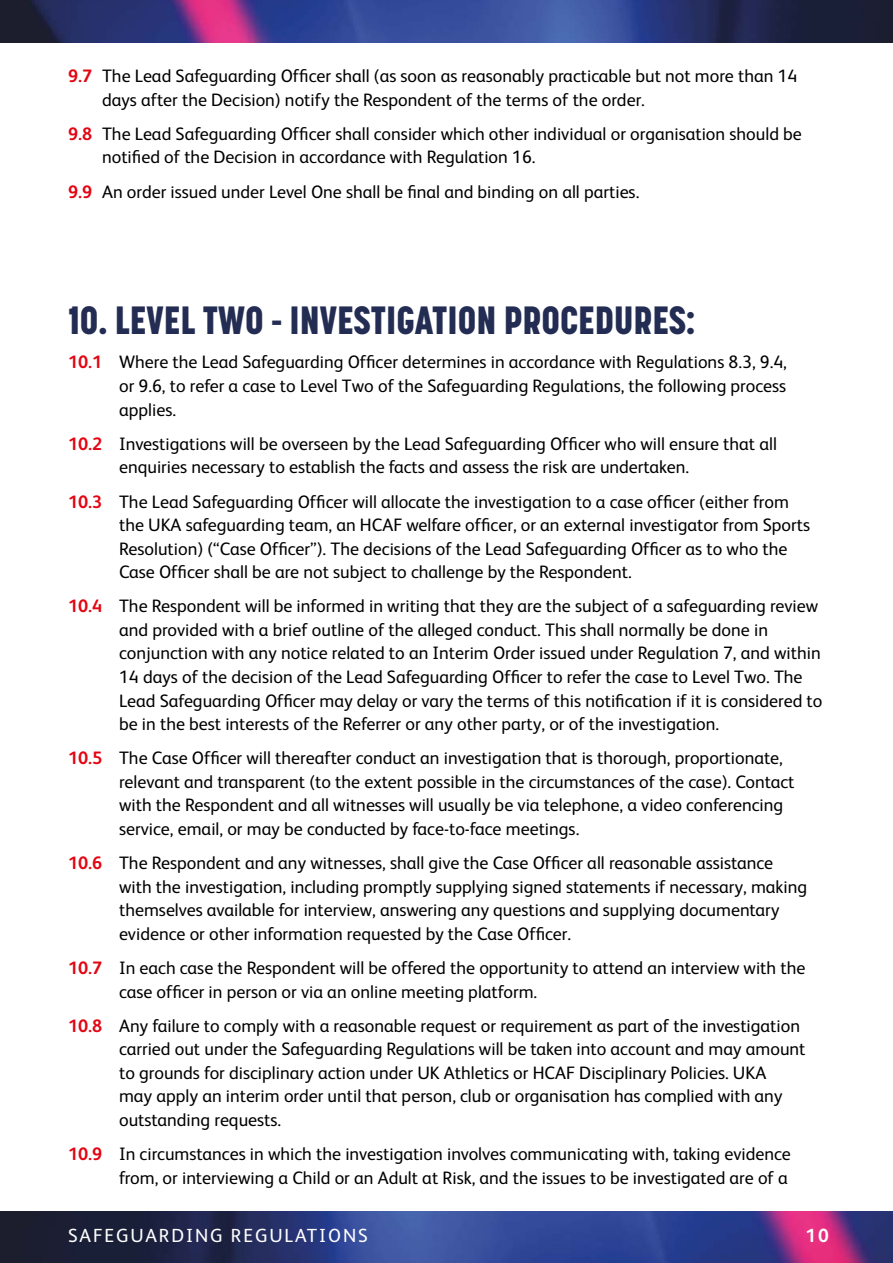
<style>
.page{position:relative;width:893px;height:1263px;background:#fff}
.page>*{position:absolute;margin:0;border:0;box-sizing:border-box;transform-origin:0 0}
.main_section_head{font:800 39px "Korolev Condensed";color:#232c52}
.t1{font:19.05px "FS Albert";letter-spacing:.1em;color:#fff}
.t2{font:700 19.05px "FS Albert";color:#fff}
.safe-main{font:18px/23.5px "FS Albert";color:#000}
.s1{font-weight:700;color:#e30613}
</style>
<div class="page">
<img style="left:0;top:1211px;width:893px;height:52px">
<img style="left:0;top:0;width:893px;height:43px">
<p class="safe-main" style="left:102px;top:64px;width:697px;text-indent:-34px"><span class="s1">9.7</span> The Lead Safeguarding Officer shall (as soon as reasonably practicable but not more than 14 days after the Decision) notify the Respondent of the terms of the order.</p>
<p class="safe-main" style="left:102px;top:122px;width:701px;text-indent:-34px"><span class="s1">9.8</span> The Lead Safeguarding Officer shall consider which other individual or organisation should be notified of the Decision in accordance with Regulation 16.</p>
<p class="safe-main" style="left:68px;top:180px;width:573px"><span class="s1">9.9</span> An order issued under Level One shall be final and binding on all parties.</p>
<h2 class="main_section_head" style="left:68px;top:296px;width:628px">10. LEVEL TWO - INVESTIGATION PROCEDURES:</h2>
<p class="safe-main" style="left:119px;top:351px;width:669px;text-align:justify;text-indent:-51px"><span class="s1">10.1</span> Where the Lead Safeguarding Officer determines in accordance with Regulations 8.3, 9.4, or 9.6, to refer a case to Level Two of the Safeguarding Regulations, the following process applies.</p>
<p class="safe-main" style="left:119px;top:432px;width:659px;text-indent:-51px"><span class="s1">10.2</span> Investigations will be overseen by the Lead Safeguarding Officer who will ensure that all enquiries necessary to establish the facts and assess the risk are undertaken.</p>
<p class="safe-main" style="left:119px;top:490px;width:693px;text-indent:-51px"><span class="s1">10.3</span> The Lead Safeguarding Officer will allocate the investigation to a case officer (either from the UKA safeguarding team, an HCAF welfare officer, or an external investigator from Sports Resolution) (“Case Officer”). The decisions of the Lead Safeguarding Officer as to who the Case Officer shall be are not subject to challenge by the Respondent.</p>
<p class="safe-main" style="left:119px;top:594px;width:705px;text-indent:-51px"><span class="s1">10.4</span> The Respondent will be informed in writing that they are the subject of a safeguarding review and provided with a brief outline of the alleged conduct. This shall normally be done in conjunction with any notice related to an Interim Order issued under Regulation 7, and within 14 days of the decision of the Lead Safeguarding Officer to refer the case to Level Two. The Lead Safeguarding Officer may delay or vary the terms of this notification if it is considered to be in the best interests of the Referrer or any other party, or of the investigation.</p>
<p class="safe-main" style="left:119px;top:746px;width:677px;text-indent:-51px"><span class="s1">10.5</span> The Case Officer will thereafter conduct an investigation that is thorough, proportionate, relevant and transparent (to the extent possible in the circumstances of the case). Contact with the Respondent and all witnesses will usually be via telephone, a video conferencing service, email, or may be conducted by face-to-face meetings.</p>
<p class="safe-main" style="left:119px;top:851px;width:690px;text-indent:-51px"><span class="s1">10.6</span> The Respondent and any witnesses, shall give the Case Officer all reasonable assistance with the investigation, including promptly supplying signed statements if necessary, making themselves available for interview, answering any questions and supplying documentary evidence or other information requested by the Case Officer.</p>
<p class="safe-main" style="left:119px;top:956px;width:688px;text-indent:-51px"><span class="s1">10.7</span> In each case the Respondent will be offered the opportunity to attend an interview with the case officer in person or via an online meeting platform.</p>
<p class="safe-main" style="left:119px;top:1014px;width:688px;text-indent:-51px"><span class="s1">10.8</span> Any failure to comply with a reasonable request or requirement as part of the investigation carried out under the Safeguarding Regulations will be taken into account and may amount to grounds for disciplinary action under UK Athletics or HCAF Disciplinary Policies. UKA<br>may apply an interim order until that person, club or organisation has complied with any outstanding requests.</p>
<p class="safe-main" style="left:68px;top:1142px;width:724px;text-align:right"><span class="s1">10.9</span> In circumstances in which the investigation involves communicating with, taking evidence from, or interviewing a Child or an Adult at Risk, and the issues to be investigated are of a</p>
<p class="t1" style="left:68px;top:1224px;width:301px">SAFEGUARDING REGULATIONS</p>
<p class="t2" style="left:805px;top:1224px;width:25px">10</p>
</div>
